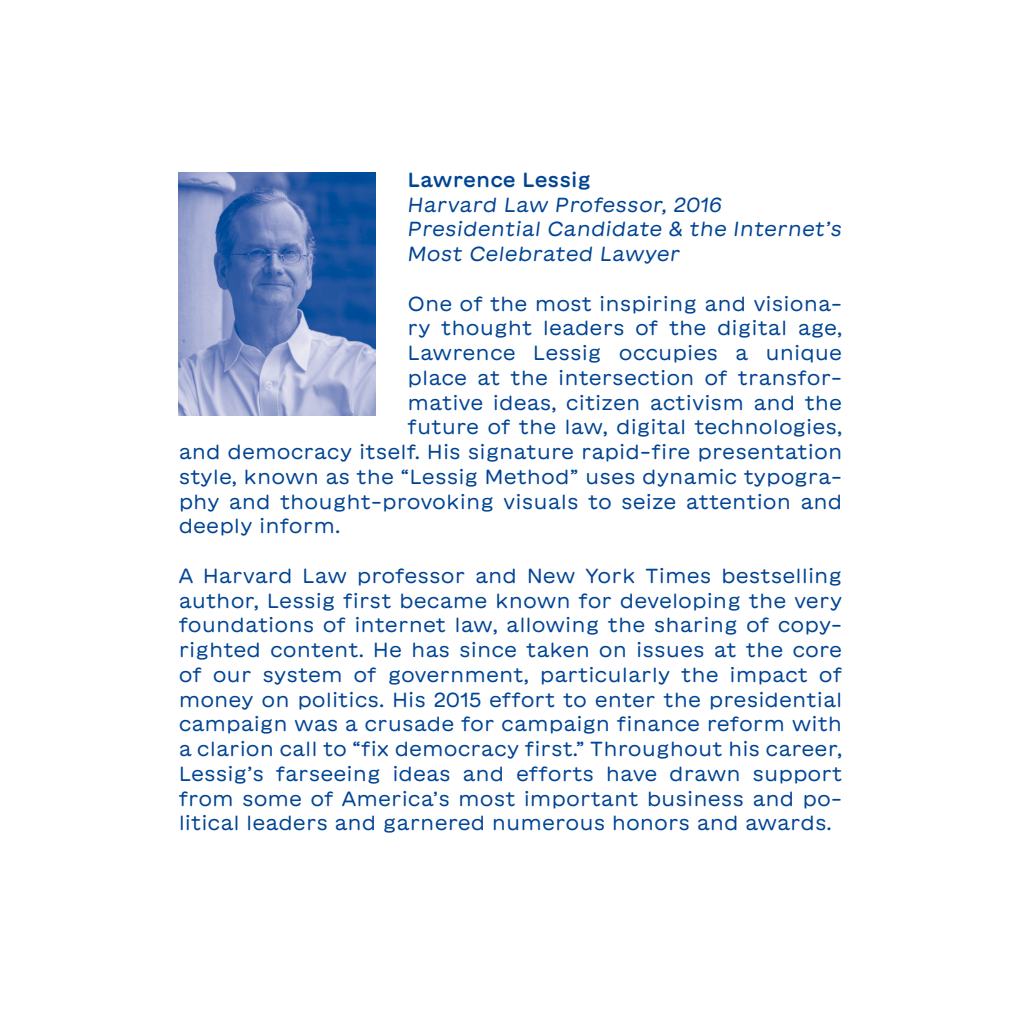
<style>
.page{position:relative;width:1021px;height:1021px;background:#fff}
.page>*{position:absolute;margin:0;border:0;box-sizing:border-box;transform-origin:0 0}
.t1{font:20.25px/24.8px "GT Maru";color:#004494;text-align:justify}
.t2{font:italic 20.25px/24.8px "GT Maru";color:#004494}
.t3{font:500 20.25px "GT Maru";color:#004494}
</style>
<div class="page">
<img style="left:179px;top:172px;width:196px;height:244px">
<p class="t3" style="left:407px;top:167px;width:185px">Lawrence Lessig</p>
<p class="t2" style="left:407px;top:192px;width:436px">Harvard Law Professor, 2016<br>Presidential Candidate &amp; the Internet’s<br>Most Celebrated Lawyer</p>
<p class="t1" style="left:407px;top:291px;width:436px">One of the most inspiring and visiona-</p>
<p class="t1" style="left:407px;top:316px;width:436px">ry thought leaders of the digital age,</p>
<p class="t1" style="left:407px;top:341px;width:436px">Lawrence Lessig occupies a unique</p>
<p class="t1" style="left:407px;top:365px;width:436px">place at the intersection of transfor-</p>
<p class="t1" style="left:407px;top:390px;width:436px">mative ideas, citizen activism and the</p>
<p class="t1" style="left:407px;top:415px;width:436px">future of the law, digital technologies,</p>
<p class="t1" style="left:179px;top:439px;width:665px">and democracy itself. His signature rapid-fire presentation</p>
<p class="t1" style="left:179px;top:464px;width:665px">style, known as the “Lessig Method” uses dynamic typogra-</p>
<p class="t1" style="left:179px;top:489px;width:665px">phy and thought-provoking visuals to seize attention and</p>
<p class="t1" style="left:179px;top:514px;width:163px">deeply inform.</p>
<p class="t1" style="left:179px;top:563px;width:665px">A Harvard Law professor and New York Times bestselling author, Lessig first became known for developing the very foundations of internet law, allowing the sharing of copy&shy;righted content. He has since taken on issues at the core of our system of government, particularly the impact of money on politics. His 2015 effort to enter the presidential campaign was a crusade for campaign finance reform with a clarion call to “fix democracy first.” Throughout his career, Lessig’s farseeing ideas and efforts have drawn support from some of America’s most important business and po&shy;litical leaders and garnered numerous honors and awards.</p>
</div>
